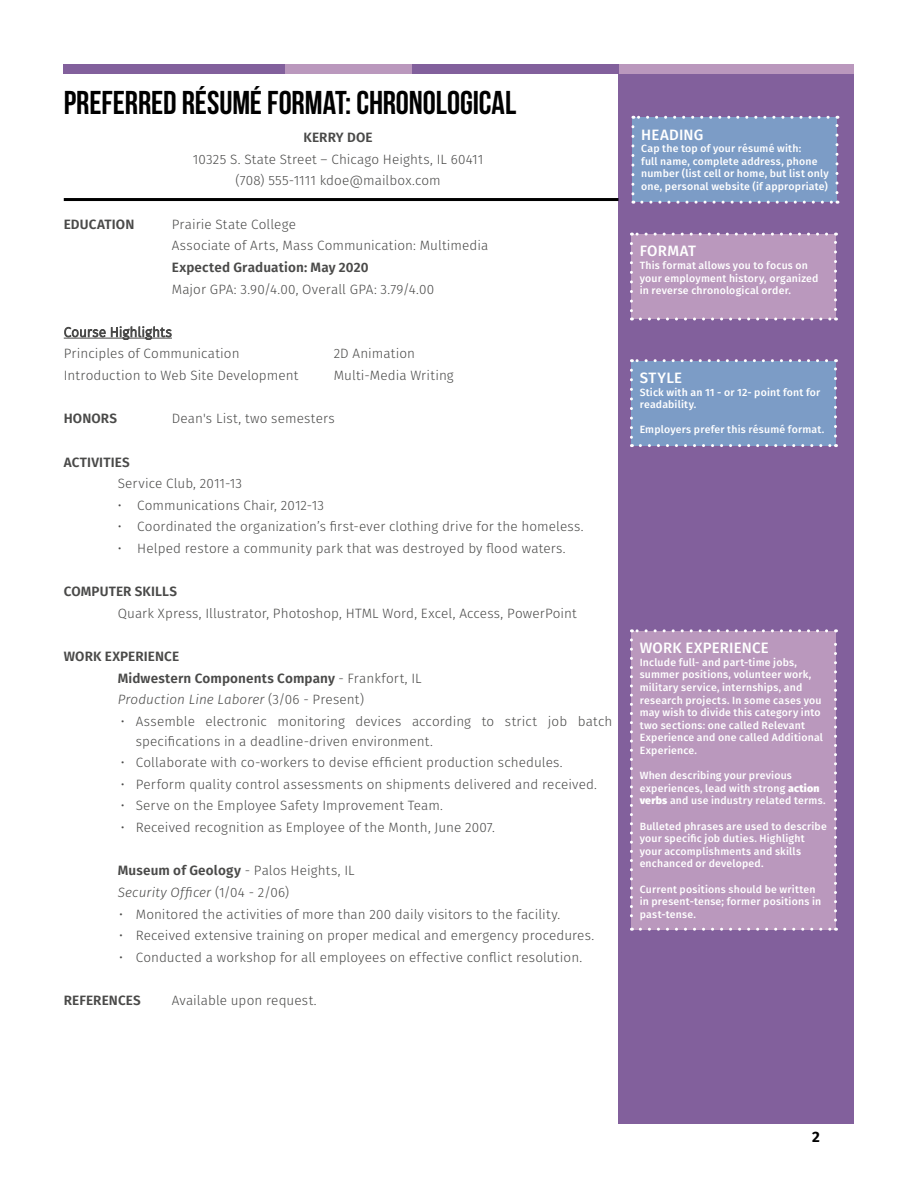
<style>
.page{position:relative;width:918px;height:1188px;background:#fff}
.page>*{position:absolute;margin:0;border:0;box-sizing:border-box;transform-origin:0 0}
.t1{font:700 33px "Bebas Neue";letter-spacing:-.005em;color:#000}
.t2{font:500 15px "Fira Sans";letter-spacing:.015em;color:#fff}
.t3{font:700 15px "Fira Sans";color:#000}
.t4{font:300 13.5px/21.6px "Fira Sans";letter-spacing:.01em;color:#4a4a49}
.t5{font:600 13.5px/21.6px "Fira Sans";letter-spacing:.01em;color:#4a4a49}
.t6{font:500 10.5px/12.6px "Fira Sans";letter-spacing:.02em;color:#fff}
.s1{font-weight:300}
.s2{font-weight:300;font-style:italic}
.s3{font-weight:600}
.s4{font-style:italic}
.s5{font-weight:800}
</style>
<div class="page">
<svg style="left:64px;top:326px;width:108px;height:14px"></svg>
<div style="left:618px;top:73px;width:236px;height:1051px;background:#82609c"></div>
<div style="left:631px;top:361px;width:205px;height:85px;background:#7c9cc6"></div>
<svg style="left:630px;top:370px;width:3px;height:77px"></svg>
<svg style="left:640px;top:444px;width:197px;height:3px"></svg>
<svg style="left:834px;top:359px;width:3px;height:77px"></svg>
<svg style="left:631px;top:359px;width:196px;height:3px"></svg>
<div style="left:285px;top:64px;width:221px;height:9px;background:#ba98bd"></div>
<div style="left:64px;top:64px;width:221px;height:9px;background:#82609c"></div>
<div style="left:618px;top:64px;width:236px;height:9px;background:#ba98bd"></div>
<div style="left:412px;top:64px;width:206px;height:9px;background:#82609c"></div>
<hr style="left:64px;top:198px;width:554px;height:3px;background:#000">
<div style="left:633px;top:117px;width:204px;height:85px;background:#7c9cc6"></div>
<svg style="left:631px;top:127px;width:3px;height:77px"></svg>
<svg style="left:642px;top:201px;width:196px;height:3px"></svg>
<svg style="left:836px;top:116px;width:2px;height:77px"></svg>
<svg style="left:633px;top:116px;width:195px;height:3px"></svg>
<div style="left:631px;top:234px;width:205px;height:85px;background:#ba98bd"></div>
<svg style="left:630px;top:244px;width:3px;height:76px"></svg>
<svg style="left:640px;top:317px;width:197px;height:3px"></svg>
<svg style="left:834px;top:233px;width:3px;height:77px"></svg>
<svg style="left:631px;top:233px;width:196px;height:3px"></svg>
<div style="left:631px;top:631px;width:205px;height:298px;background:#ba98bd"></div>
<svg style="left:630px;top:640px;width:3px;height:291px"></svg>
<svg style="left:640px;top:928px;width:197px;height:3px"></svg>
<svg style="left:834px;top:629px;width:3px;height:291px"></svg>
<svg style="left:631px;top:629px;width:196px;height:3px"></svg>
<h1 class="t1" style="left:64px;top:85px;width:454px">PREFERRED RÉSUMÉ FORMAT: CHRONOLOGICAL</h1>
<p class="t5" style="left:303px;top:126px;width:71px">KERRY DOE</p>
<p class="t4" style="left:193px;top:148px;width:292px;text-align:center">10325 S. State Street – Chicago Heights, IL 60411 (708) 555-1111 kdoe@mailbox.com</p>
<p class="t5" style="left:64px;top:212px;width:72px">EDUCATION</p>
<p class="t4" style="left:172px;top:213px;width:318px">Prairie State College<br>Associate of Arts, Mass Communication: Multimedia</p>
<p class="t5" style="left:172px;top:256px;width:198px">Expected Graduation: May 2020</p>
<p class="t4" style="left:172px;top:278px;width:264px">Major GPA: 3.90/4.00, Overall GPA: 3.79/4.00</p>
<p class="t4" style="left:64px;top:321px;width:177px">Course Highlights<br>Principles of Communication</p>
<p class="t4" style="left:334px;top:343px;width:83px">2D Animation</p>
<p class="t4" style="left:64px;top:364px;width:236px">Introduction to Web Site Development</p>
<p class="t4" style="left:334px;top:364px;width:121px">Multi-Media Writing</p>
<p class="t5" style="left:64px;top:407px;width:55px">HONORS</p>
<p class="t4" style="left:172px;top:408px;width:164px">Dean's List, two semesters</p>
<p class="t5" style="left:64px;top:450px;width:68px">ACTIVITIES</p>
<p class="t4" style="left:118px;top:473px;width:126px">Service Club, 2011-13</p>
<p class="t4" style="left:118px;top:494px;width:208px">• Communications Chair, 2012-13</p>
<p class="t4" style="left:118px;top:516px;width:467px">• Coordinated the organization’s first-ever clothing drive for the homeless.</p>
<p class="t4" style="left:118px;top:537px;width:449px">• Helped restore a community park that was destroyed by flood waters.</p>
<p class="t5" style="left:64px;top:580px;width:115px">COMPUTER SKILLS</p>
<p class="t4" style="left:118px;top:602px;width:461px">Quark Xpress, Illustrator, Photoshop, HTML Word, Excel, Access, PowerPoint</p>
<p class="t5" style="left:118px;top:645px;width:305px;text-indent:-54px">WORK EXPERIENCE<br>Midwestern Components Company <span class="s1">- Frankfort, IL<br></span><span class="s2">Production Line Laborer</span> <span class="s1">(3/06 - Present)</span></p>
<p class="t4" style="left:136px;top:712px;width:478px;line-height:19.5px;text-indent:-15px">• Assemble electronic monitoring devices according to strict job batch specifications in a deadline-driven environment.</p>
<p class="t4" style="left:121px;top:752px;width:443px">• Collaborate with co-workers to devise efficient production schedules.</p>
<p class="t4" style="left:121px;top:773px;width:478px">• Perform quality control assessments on shipments delivered and received.</p>
<p class="t4" style="left:121px;top:795px;width:324px">• Serve on the Employee Safety Improvement Team.</p>
<p class="t4" style="left:121px;top:816px;width:376px">• Received recognition as Employee of the Month, June 2007.</p>
<p class="t4" style="left:118px;top:860px;width:238px"><span class="s3">Museum of Geology</span> - Palos Heights, IL<br><span class="s4">Security Officer</span> (1/04 - 2/06)</p>
<p class="t4" style="left:119px;top:903px;width:443px">• Monitored the activities of more than 200 daily visitors to the facility.</p>
<p class="t4" style="left:119px;top:925px;width:476px">• Received extensive training on proper medical and emergency procedures.</p>
<p class="t4" style="left:119px;top:946px;width:465px">• Conducted a workshop for all employees on effective conflict resolution.</p>
<p class="t5" style="left:64px;top:989px;width:79px">REFERENCES</p>
<p class="t4" style="left:172px;top:989px;width:147px">Available upon request.</p>
<p class="t2" style="left:641px;top:122px;width:64px">HEADING</p>
<p class="t6" style="left:641px;top:142px;width:189px">Cap the top of your résumé with:<br>full name, complete address, phone number (list cell or home, but list only one, personal website (if appropriate)</p>
<p class="t2" style="left:640px;top:239px;width:58px">FORMAT</p>
<p class="t6" style="left:640px;top:258px;width:180px">This format allows you to focus on your employment history, organized in reverse chronological order.</p>
<p class="t2" style="left:640px;top:366px;width:44px">STYLE</p>
<p class="t6" style="left:640px;top:385px;width:182px">Stick with an 11 - or 12- point font for readability.</p>
<p class="t6" style="left:640px;top:423px;width:186px">Employers prefer this résumé format.</p>
<p class="t2" style="left:640px;top:636px;width:130px">WORK EXPERIENCE</p>
<p class="t6" style="left:640px;top:655px;width:185px">Include full- and part-time jobs, summer positions, volunteer work, military service, internships, and research projects. In some cases you may wish to divide this category into two sections: one called Relevant Experience and one called Additional Experience.</p>
<p class="t6" style="left:640px;top:769px;width:187px">When describing your previous experiences, lead with strong <span class="s5">action verbs</span> and use industry related terms.</p>
<p class="t6" style="left:640px;top:819px;width:189px">Bulleted phrases are used to describe your specific job duties. Highlight your accomplishments and skills enchanced or developed.</p>
<p class="t6" style="left:640px;top:882px;width:183px">Current positions should be written in present-tense; former positions in past-tense.</p>
<p class="t3" style="left:812px;top:1124px;width:9px">2</p>
</div>
